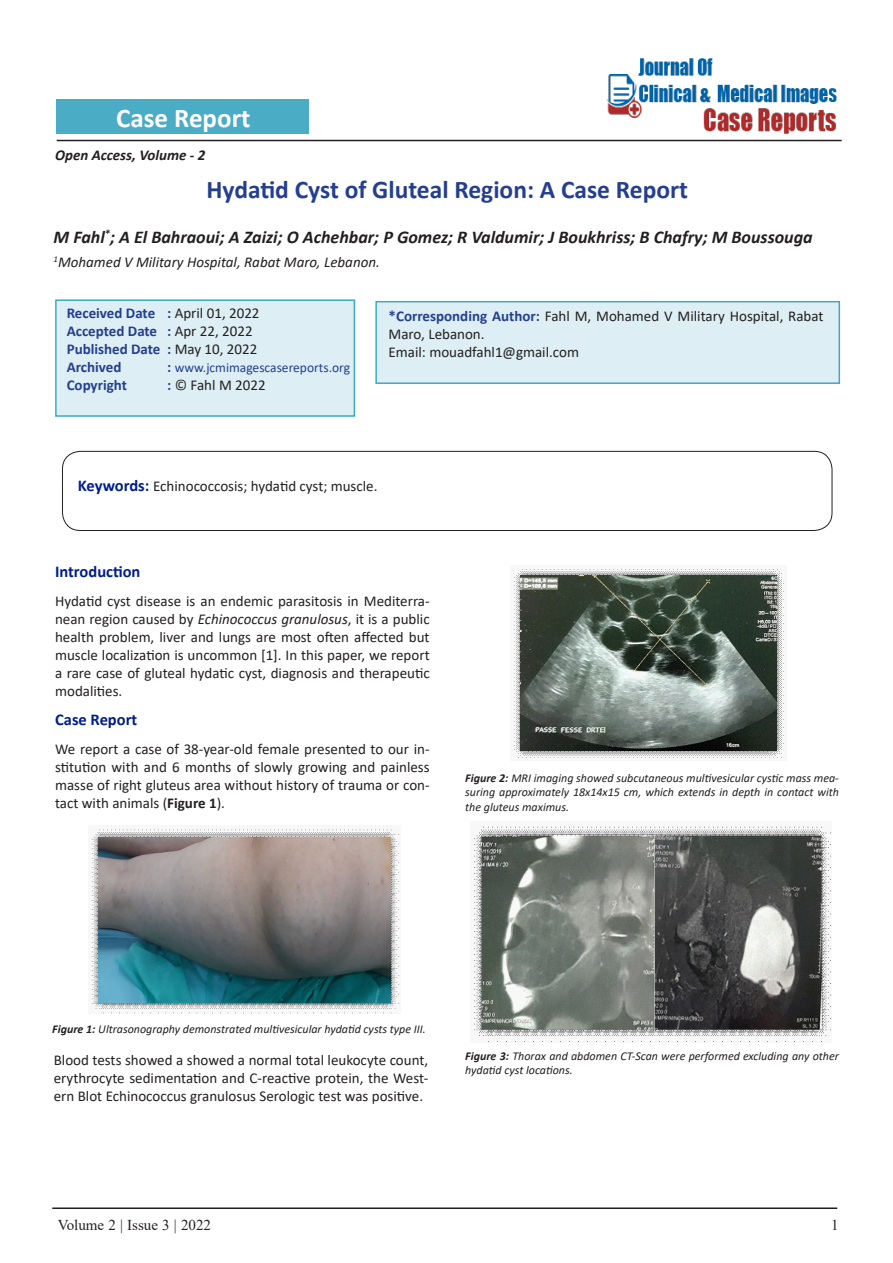
<style>
.page{position:relative;width:893px;height:1263px;background:#fff}
.page>*{position:absolute;margin:0;border:0;box-sizing:border-box;transform-origin:0 0}
.t1{font:700 27px "Calibri";color:#fff}
.Tittle{font:700 25.5px "Calibri";color:#253f8e}
.Paragraph_Style_1{font:italic 700 18px "Calibri";color:#231f20}
.side_heading_new{font:700 16.5px "Calibri";color:#001d8c}
.side_heading_new-2{font:15px/18px "Calibri";color:#231f20;text-align:justify}
.Paragraph_Style_1-2{font:15px/18px "Calibri";color:#231f20}
.Paragraph_Style_1-3{font:700 15px/18px "Calibri";color:#253f8e}
.Paragraph_Style_1-4{font:italic 15px "Calibri";color:#231f20}
.t2{font:15px "Times New Roman";color:#231f20}
.t3{font:italic 700 15px "Calibri";color:#231f20}
.Paragraph_Style_1-5{font:13.5px "Calibri";color:#253f8e}
.t4{font:italic 12px/14.4px "Calibri";color:#231f20;text-align:justify}
.s1{font-weight:400;color:#231f20}
.s2{font-weight:700;font-size:15px}
.s3{font-weight:700;color:#253f8e}
.s4{font-weight:700;font-size:16.5px;color:#001d8c}
.s5{font-style:italic}
.s6{font-weight:700}
</style>
<div class="page">
<hr style="left:57px;top:140px;width:785px;height:1px;background:#231f20">
<hr style="left:52px;top:1207px;width:785px;height:2px;background:#231f20">
<div style="left:57px;top:100px;width:252px;height:34px;background:#4bacc6"></div>
<div style="left:375px;top:301px;width:465px;height:83px;background:#ddeff4;border:2px solid #3daac4"></div>
<div style="left:55px;top:299px;width:300px;height:118px;background:#ddeff4;border:2px solid #3daac4"></div>
<div style="left:62px;top:451px;width:770px;height:80px;border:1px solid #231f20;border-radius:18px"></div>
<img style="left:605px;top:58px;width:234px;height:82px">
<img style="left:91px;top:829px;width:309px;height:185px">
<img style="left:514px;top:569px;width:270px;height:189px">
<img style="left:474px;top:826px;width:357px;height:216px">
<p class="t1" style="left:116px;top:99px;width:136px">Case Report</p>
<p class="t3" style="left:55px;top:144px;width:152px">Open Access, Volume - 2</p>
<p class="Tittle" style="left:206px;top:172px;width:483px">Hydatid Cyst of Gluteal Region: A Case Report</p>
<p class="Paragraph_Style_1" style="left:54px;top:225px;width:761px">M Fahl<sup>*</sup>; A El Bahraoui; A Zaizi; O Achehbar; P Gomez; R Valdumir; J Boukhriss; B Chafry; M Boussouga</p>
<p class="Paragraph_Style_1-4" style="left:54px;top:252px;width:328px"><sup>1</sup>Mohamed V Military Hospital, Rabat Maro, Lebanon.</p>
<p class="Paragraph_Style_1-3" style="left:67px;top:304px;width:194px">Received Date : <span class="s1">April 01, 2022<br></span>Accepted Date : <span class="s1">Apr 22, 2022<br></span>Published Date : <span class="s1">May 10, 2022<br></span>Archived</p>
<p class="Paragraph_Style_1-5" style="left:167px;top:358px;width:184px"><span class="s2">:</span> www.jcmimagescasereports.org</p>
<p class="Paragraph_Style_1-3" style="left:67px;top:376px;width:62px">Copyright</p>
<p class="Paragraph_Style_1-2" style="left:167px;top:376px;width:100px"><span class="s3">:</span> © Fahl M 2022</p>
<p class="Paragraph_Style_1-2" style="left:389px;top:307px;width:436px"><span class="s3">*Corresponding Author:</span> Fahl M, Mohamed V Military Hospital, Rabat<br>Maro, Lebanon.</p>
<p class="Paragraph_Style_1-2" style="left:389px;top:343px;width:192px">Email: mouadfahl1@gmail.com</p>
<p class="side_heading_new-2" style="left:78px;top:476px;width:301px"><span class="s4">Keywords:</span> Echinococcosis; hydatid cyst; muscle.</p>
<p class="side_heading_new" style="left:55px;top:560px;width:87px">Introduction</p>
<p class="side_heading_new-2" style="left:55px;top:592px;width:376px">Hydatid cyst disease is an endemic parasitosis in Mediterra&shy;nean region caused by <span class="s5">Echinococcus granulosus</span>, it is a public health problem, liver and lungs are most often affected but muscle localization is uncommon [1]. In this paper, we report a rare case of gluteal hydatic cyst, diagnosis and therapeutic modalities.</p>
<p class="side_heading_new" style="left:55px;top:708px;width:84px">Case Report</p>
<p class="side_heading_new-2" style="left:55px;top:739px;width:376px">We report a case of 38-year-old female presented to our in&shy;stitution with and 6 months of slowly growing and painless masse of right gluteus area without history of trauma or con&shy;tact with animals (<span class="s6">Figure 1</span>).</p>
<p class="t4" style="left:465px;top:770px;width:375px"><span class="s6">Figure 2:</span> MRI imaging showed subcutaneous multivesicular cystic mass mea&shy;suring approximately 18x14x15 cm, which extends in depth in contact with the gluteus maximus.</p>
<p class="t4" style="left:52px;top:1021px;width:375px"><span class="s6">Figure 1:</span> Ultrasonography demonstrated multivesicular hydatid cysts type III.</p>
<p class="side_heading_new-2" style="left:54px;top:1051px;width:376px">Blood tests showed a showed a normal total leukocyte count, erythrocyte sedimentation and C-reactive protein, the West&shy;ern Blot Echinococcus granulosus Serologic test was positive.</p>
<p class="t4" style="left:465px;top:1048px;width:375px"><span class="s6">Figure 3:</span> Thorax and abdomen CT-Scan were performed excluding any other hydatid cyst locations.</p>
<p class="t2" style="left:58px;top:1214px;width:155px">Volume 2 | Issue 3 | 2022</p>
<p class="t2" style="left:831px;top:1214px;width:9px">1</p>
</div>
